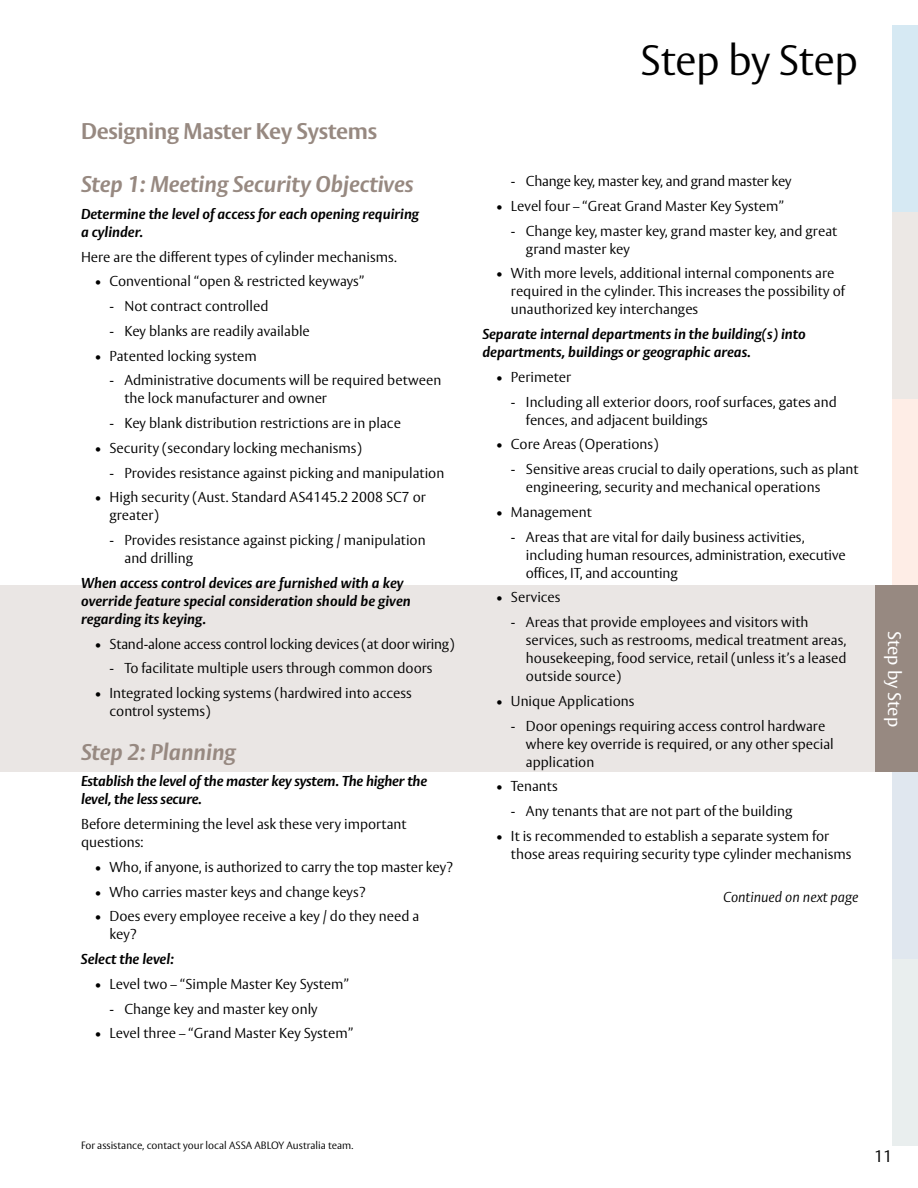
<style>
.page{position:relative;width:918px;height:1188px;background:#fff}
.page>*{position:absolute;margin:0;border:0;box-sizing:border-box;transform-origin:0 0}
.t1{font:300 42px "ASSA Vesta";letter-spacing:-.01em;color:#000}
.t2{font:italic 700 22.5px "ASSA Vesta";color:#978981}
.t3{font:700 22.5px "ASSA Vesta";letter-spacing:-.01em;color:#978981}
.t4{font:18px "ASSA Vesta";color:#fff}
.t5{font:300 16.5px "ASSA Vesta";color:#000}
.t6{font:300 14.25px/18px "ASSA Vesta";color:#000}
.t7{font:italic 700 14.25px/18px "ASSA Vesta";color:#000}
.t8{font:italic 300 14.25px "ASSA Vesta";color:#000}
.t9{font:300 10.5px "ASSA Vesta";color:#000}
</style>
<div class="page">
<div style="left:892px;top:26px;width:26px;height:186px;background:#d6e9f3"></div>
<div style="left:892px;top:772px;width:26px;height:187px;background:#e0e7ef"></div>
<div style="left:892px;top:959px;width:26px;height:186px;background:#e9eeee"></div>
<div style="left:892px;top:399px;width:26px;height:186px;background:#feede6"></div>
<div style="left:892px;top:212px;width:26px;height:187px;background:#ece8e5"></div>
<div style="left:0;top:586px;width:918px;height:186px;background:#eae6e4"></div>
<div style="left:875px;top:586px;width:43px;height:186px;background:#978981"></div>
<h2 class="t3" style="left:81px;top:117px;width:298px">Designing Master Key Systems</h2>
<h2 class="t2" style="left:81px;top:171px;width:334px">Step 1: Meeting Security Objectives</h2>
<p class="t7" style="left:81px;top:206px;width:340px">Determine the level of access for each opening requiring a cylinder.</p>
<p class="t6" style="left:81px;top:248px;width:317px">Here are the different types of cylinder mechanisms.</p>
<p class="t6" style="left:94px;top:273px;width:271px">• Conventional “open &amp; restricted keyways”</p>
<p class="t6" style="left:110px;top:298px;width:161px">- Not contract controlled</p>
<p class="t6" style="left:110px;top:323px;width:202px">- Key blanks are readily available</p>
<p class="t6" style="left:94px;top:347px;width:164px">• Patented locking system</p>
<p class="t6" style="left:125px;top:372px;width:318px;text-indent:-15px">- Administrative documents will be required between the lock manufacturer and owner</p>
<p class="t6" style="left:110px;top:415px;width:293px">- Key blank distribution restrictions are in place</p>
<p class="t6" style="left:94px;top:440px;width:269px">• Security (secondary locking mechanisms)</p>
<p class="t6" style="left:110px;top:464px;width:336px">- Provides resistance against picking and manipulation</p>
<p class="t6" style="left:110px;top:489px;width:318px;text-indent:-15px">• High security (Aust. Standard AS4145.2 2008 SC7 or greater)</p>
<p class="t6" style="left:125px;top:532px;width:303px;text-indent:-15px">- Provides resistance against picking / manipulation and drilling</p>
<p class="t7" style="left:81px;top:575px;width:331px">When access control devices are furnished with a key override feature special consideration should be given regarding its keying.</p>
<p class="t6" style="left:94px;top:635px;width:362px">• Stand-alone access control locking devices (at door wiring)</p>
<p class="t6" style="left:110px;top:660px;width:325px">- To facilitate multiple users through common doors</p>
<p class="t6" style="left:110px;top:685px;width:304px;text-indent:-15px">• Integrated locking systems (hardwired into access control systems)</p>
<h2 class="t2" style="left:81px;top:738px;width:156px">Step 2: Planning</h2>
<p class="t7" style="left:81px;top:773px;width:348px">Establish the level of the master key system. The higher the level, the less secure.</p>
<p class="t6" style="left:81px;top:816px;width:327px">Before determining the level ask these very important questions:</p>
<p class="t6" style="left:94px;top:859px;width:360px">• Who, if anyone, is authorized to carry the top master key?</p>
<p class="t6" style="left:94px;top:883px;width:273px">• Who carries master keys and change keys?</p>
<p class="t6" style="left:109px;top:908px;width:311px;text-indent:-15px">• Does every employee receive a key / do they need a key?</p>
<p class="t7" style="left:81px;top:951px;width:95px">Select the level:</p>
<p class="t6" style="left:94px;top:976px;width:256px">• Level two – “Simple Master Key System”</p>
<p class="t6" style="left:109px;top:1000px;width:210px">- Change key and master key only</p>
<p class="t6" style="left:94px;top:1025px;width:260px">• Level three – “Grand Master Key System”</p>
<h1 class="t1" style="left:640px;top:35px;width:220px">Step by Step</h1>
<p class="t6" style="left:511px;top:173px;width:282px">- Change key, master key, and grand master key</p>
<p class="t6" style="left:496px;top:197px;width:289px">• Level four – “Great Grand Master Key System”</p>
<p class="t6" style="left:526px;top:222px;width:313px;text-indent:-15px">- Change key, master key, grand master key, and great grand master key</p>
<p class="t6" style="left:511px;top:265px;width:335px;text-indent:-15px">• With more levels, additional internal components are required in the cylinder. This increases the possibility of unauthorized key interchanges</p>
<p class="t7" style="left:482px;top:326px;width:325px">Separate internal departments in the building(s) into departments, buildings or geographic areas.</p>
<p class="t6" style="left:496px;top:368px;width:77px">• Perimeter</p>
<p class="t6" style="left:526px;top:393px;width:312px;text-indent:-15px">- Including all exterior doors, roof surfaces, gates and fences, and adjacent buildings</p>
<p class="t6" style="left:496px;top:436px;width:164px">• Core Areas (Operations)</p>
<p class="t6" style="left:526px;top:461px;width:334px;text-indent:-15px">- Sensitive areas crucial to daily operations, such as plant engineering, security and mechanical operations</p>
<p class="t6" style="left:496px;top:503px;width:97px">• Management</p>
<p class="t6" style="left:526px;top:528px;width:321px;text-indent:-15px">- Areas that are vital for daily business activities, including human resources, administration, executive offices, IT, and accounting</p>
<p class="t6" style="left:496px;top:589px;width:66px">• Services</p>
<p class="t6" style="left:526px;top:614px;width:322px;text-indent:-15px">- Areas that provide employees and visitors with services, such as restrooms, medical treatment areas, housekeeping, food service, retail (unless it’s a leased outside source)</p>
<p class="t6" style="left:496px;top:692px;width:140px">• Unique Applications</p>
<p class="t6" style="left:526px;top:717px;width:309px;text-indent:-15px">- Door openings requiring access control hardware where key override is required, or any other special application</p>
<p class="t6" style="left:496px;top:778px;width:63px">• Tenants</p>
<p class="t6" style="left:511px;top:803px;width:283px">- Any tenants that are not part of the building</p>
<p class="t6" style="left:511px;top:828px;width:342px;text-indent:-15px">• It is recommended to establish a separate system for those areas requiring security type cylinder mechanisms</p>
<p class="t8" style="left:723px;top:888px;width:137px">Continued on next page</p>
<p class="t4" style="left:905px;top:631px;width:98px;rotate:90deg">Step by Step</p>
<p class="t9" style="left:81px;top:1139px;width:274px">For assistance, contact your local ASSA ABLOY Australia team.</p>
<p class="t5" style="left:874px;top:1147px;width:20px">11</p>
</div>
